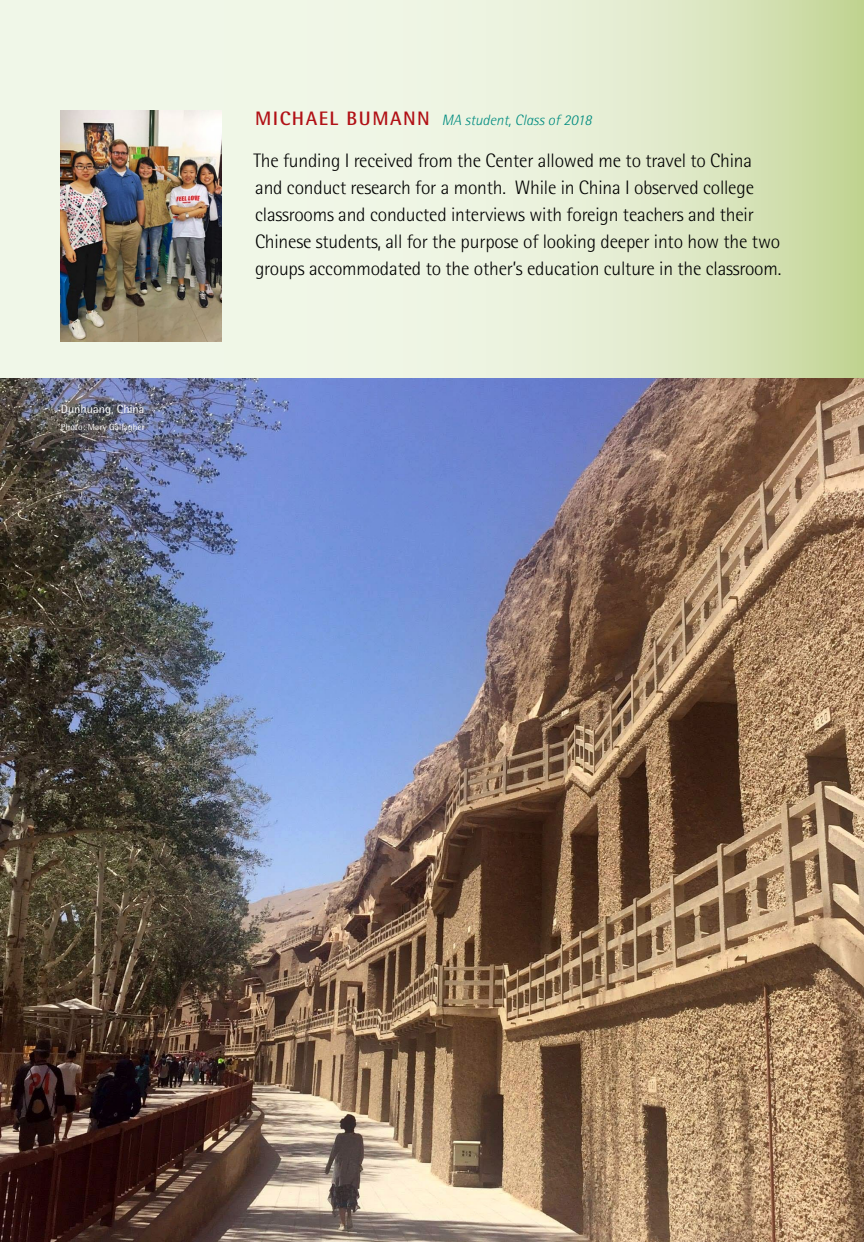
<style>
.page{position:relative;width:864px;height:1242px;background:#fff}
.page>*{position:absolute;margin:0;border:0;box-sizing:border-box;transform-origin:0 0}
.t1{font:300 19.5px/27px "Rotis Semi Sans";letter-spacing:-.01em;color:#000}
.t2{font:700 19.5px "Rotis Semi Sans";color:#b11116}
.t3{font:italic 300 15px "Rotis Semi Sans";color:#008c80}
.t4{font:12px "Rotis Semi Sans";letter-spacing:.005em;color:#fff}
.t5{font:9px "Rotis Semi Sans";letter-spacing:.015em;color:#fff}
.s1{font-weight:700;font-style:normal;font-size:19.5px;color:#b11116}
</style>
<div class="page">
<svg style="left:0;top:0;width:864px;height:378px;background:#e6efd6"></svg>
<img style="left:61px;top:110px;width:160px;height:231px">
<img style="left:0;top:378px;width:864px;height:864px">
<p class="t4" style="left:61px;top:402px;width:85px">Dunhuang, China</p>
<p class="t5" style="left:61px;top:421px;width:85px">Photo: Mary Gallagher</p>
<p class="t2" style="left:255px;top:106px;width:38px">MICHAEL</p>
<p class="t3" style="left:347px;top:111px;width:247px"><span class="s1">BUMA NN</span> MA student, Class of 2018</p>
<p class="t1" style="left:253px;top:147px;width:530px">The funding I received from the Center allowed me to travel to China and conduct research for a month. While in China I observed college classrooms and conducted interviews with foreign teachers and their Chinese students, all for the purpose of looking deeper into how the two groups accommodated to the other’s education culture in the classroom.</p>
</div>
